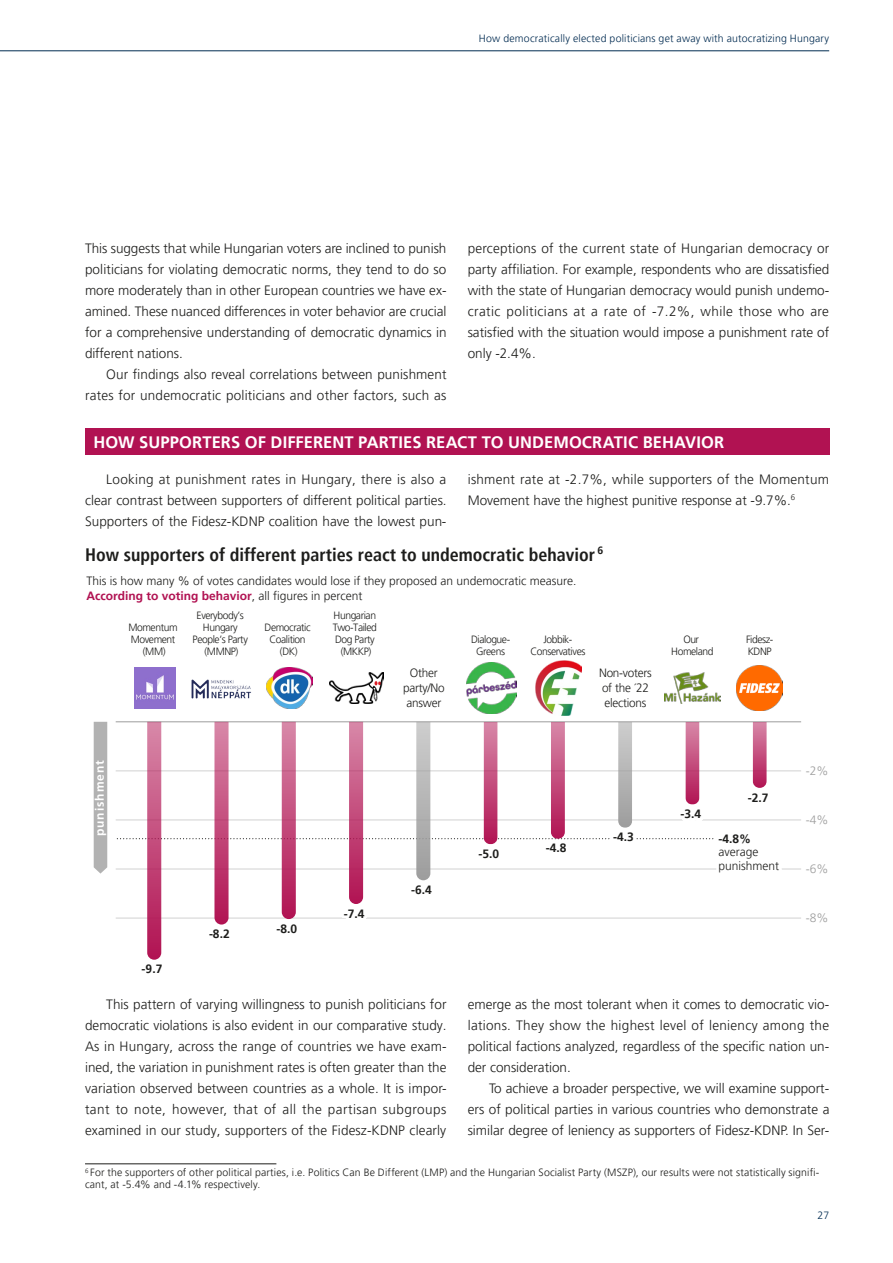
<style>
.page{position:relative;width:893px;height:1263px;background:#fff}
.page>*{position:absolute;margin:0;border:0;box-sizing:border-box;transform-origin:0 0}
.t1{font:700 condensed 18px "Frutiger LT Pro";color:#1d1d1b}
.t2{font:700 16.5px "Frutiger LT Pro";letter-spacing:.005em;color:#fff}
.t3{font:300 13.5px/21px "Frutiger LT Pro";color:#1d1d1b;text-align:justify}
.t4{font:300 12px/13.5px "Frutiger LT Pro";color:#1d1d1b}
.t5{font:300 12px/15px "Frutiger LT Pro";letter-spacing:-.02em;color:#1d1d1b;text-align:center}
.t6{font:700 12px "Frutiger LT Pro";color:#1d1d1b}
.t7{font:300 12px "Frutiger LT Pro";color:#9d9d9d}
.t8{font:700 12px "Frutiger LT Pro";letter-spacing:.08em;color:#fff}
.t9{font:300 10.5px/12px "Frutiger LT Pro";letter-spacing:.015em;color:#1d1d1b}
.t10{font:300 10.5px/12px "Frutiger LT Pro";letter-spacing:-.04em;color:#1d1d1b;text-align:center}
.t11{font:300 10.5px "Frutiger LT Pro";letter-spacing:.015em;color:#002b51}
.t12{font:700 10.5px "Frutiger LT Pro";color:#1d1d1b}
.s1{font-weight:700;color:#b11252}
</style>
<div class="page">
<div style="left:85px;top:428px;width:744px;height:27px;background:#b11252"></div>
<hr style="left:85px;top:1163px;width:191px;height:1px;background:#1d1d1b">
<hr style="left:116px;top:721px;width:685px;height:1px;background:#9d9d9d">
<hr style="left:116px;top:771px;width:685px;height:1px;background:#d1d1d1">
<hr style="left:116px;top:820px;width:685px;height:1px;background:#d1d1d1">
<hr style="left:116px;top:869px;width:685px;height:1px;background:#d1d1d1">
<hr style="left:116px;top:918px;width:685px;height:1px;background:#d1d1d1">
<svg style="left:116px;top:722px;width:669px;height:238px"></svg>
<div style="left:94px;top:722px;width:13px;height:151px;background:#b2b2b2"></div>
<img style="left:134px;top:667px;width:42px;height:42px">
<img style="left:191px;top:679px;width:60px;height:20px">
<img style="left:266px;top:667px;width:47px;height:42px">
<img style="left:466px;top:663px;width:50px;height:50px">
<img style="left:535px;top:660px;width:46px;height:56px">
<img style="left:737px;top:665px;width:46px;height:46px">
<img style="left:665px;top:673px;width:55px;height:30px">
<img style="left:330px;top:673px;width:53px;height:30px">
<hr style="left:0;top:51px;width:829px;height:1px;background:#002b51">
<p class="t11" style="left:479px;top:32px;width:352px">How democratically elected politicians get away with autocratizing Hungary</p>
<p class="t3" style="left:85px;top:238px;width:363px">This suggests that while Hungarian voters are inclined to punish politicians for violating democratic norms, they tend to do so more moderately than in other European countries we have ex&shy;amined. These nuanced differences in voter behavior are crucial for a comprehensive understanding of democratic dynamics in different nations.</p>
<p class="t3" style="left:85px;top:364px;width:363px;text-align:right">Our findings also reveal correlations between punishment rates for undemocratic politicians and other factors, such as</p>
<p class="t3" style="left:468px;top:238px;width:363px">perceptions of the current state of Hungarian democracy or party affiliation. For example, respondents who are dissatisfied with the state of Hungarian democracy would punish undemo&shy;cratic politicians at a rate of -7.2%, while those who are satisfied with the situation would impose a punishment rate of only -2.4%.</p>
<p class="t2" style="left:94px;top:432px;width:632px">HOW SUPPORTERS OF DIFFERENT PARTIES REACT TO UNDEMOCRATIC BEHAVIOR</p>
<p class="t3" style="left:85px;top:469px;width:363px;text-indent:21px">Looking at punishment rates in Hungary, there is also a clear contrast between supporters of different political parties.<br>Supporters of the Fidesz-KDNP coalition have the lowest pun-</p>
<p class="t3" style="left:468px;top:469px;width:363px">ishment rate at -2.7%, while supporters of the Momentum<br>Movement have the highest punitive response at -9.7%.<sup>6</sup></p>
<p class="t12" style="left:597px;top:544px;width:7px">6</p>
<h1 class="t1" style="left:85px;top:544px;width:512px">How supporters of different parties react to undemocratic behavior</h1>
<p class="t4" style="left:86px;top:573px;width:492px;line-height:15px">This is how many % of votes candidates would lose if they proposed an undemocratic measure.<br><span class="s1">According to voting behavior</span>, all figures in percent</p>
<p class="t10" style="left:128px;top:622px;width:51px">Momentum<br>Movement (MM)</p>
<p class="t10" style="left:193px;top:610px;width:57px">Everybody’s<br>Hungary<br>People’s Party (MMNP)</p>
<p class="t10" style="left:265px;top:622px;width:48px">Democratic<br>Coalition (DK)</p>
<p class="t10" style="left:333px;top:610px;width:46px">Hungarian<br>Two-Tailed<br>Dog Party (MKKP)</p>
<p class="t8" style="left:93px;top:836px;width:77px;rotate:-90deg">punishment</p>
<p class="t6" style="left:142px;top:962px;width:22px">-9.7</p>
<p class="t6" style="left:209px;top:927px;width:22px">-8.2</p>
<p class="t6" style="left:276px;top:921px;width:22px">-8.0</p>
<p class="t6" style="left:344px;top:906px;width:22px">-7.4</p>
<p class="t10" style="left:471px;top:634px;width:41px">Dialogue-<br>Greens</p>
<p class="t10" style="left:530px;top:634px;width:57px">Jobbik-<br>Conservatives</p>
<p class="t10" style="left:671px;top:634px;width:44px">Our<br>Homeland</p>
<p class="t10" style="left:746px;top:634px;width:29px;text-align:left">Fidesz-<br>KDNP</p>
<p class="t5" style="left:403px;top:665px;width:43px">Other party/No answer</p>
<p class="t5" style="left:599px;top:665px;width:54px;text-align:left">Non-voters of the ´22 elections</p>
<p class="t6" style="left:411px;top:882px;width:22px">-6.4</p>
<p class="t6" style="left:478px;top:846px;width:22px">-5.0</p>
<p class="t6" style="left:546px;top:840px;width:22px">-4.8</p>
<p class="t6" style="left:613px;top:830px;width:22px">-4.3</p>
<p class="t6" style="left:680px;top:807px;width:22px">-3.4</p>
<p class="t6" style="left:748px;top:791px;width:22px">-2.7</p>
<p class="t6" style="left:718px;top:831px;width:34px">-4.8%</p>
<p class="t4" style="left:718px;top:845px;width:62px">average punishment</p>
<p class="t7" style="left:806px;top:764px;width:24px">-2%</p>
<p class="t7" style="left:806px;top:813px;width:24px">-4%</p>
<p class="t7" style="left:806px;top:862px;width:24px">-6%</p>
<p class="t7" style="left:806px;top:910px;width:24px">-8%</p>
<p class="t3" style="left:85px;top:994px;width:363px;text-indent:21px">This pattern of varying willingness to punish politicians for democratic violations is also evident in our comparative study.<br>As in Hungary, across the range of countries we have exam&shy;ined, the variation in punishment rates is often greater than the variation observed between countries as a whole. It is impor&shy;tant to note, however, that of all the partisan subgroups examined in our study, supporters of the Fidesz-KDNP clearly</p>
<p class="t3" style="left:468px;top:994px;width:363px">emerge as the most tolerant when it comes to democratic vio&shy;lations. They show the highest level of leniency among the political factions analyzed, regardless of the specific nation un&shy;der consideration.</p>
<p class="t3" style="left:468px;top:1078px;width:363px;text-indent:21px">To achieve a broader perspective, we will examine support&shy;ers of political parties in various countries who demonstrate a similar degree of leniency as supporters of Fidesz-KDNP. In Ser-</p>
<p class="t9" style="left:85px;top:1166px;width:736px"><sup>6</sup> For the supporters of other political parties, i.e. Politics Can Be Different (LMP) and the Hungarian Socialist Party (MSZP), our results were not statistically signifi&shy;cant, at -5.4% and -4.1% respectively.</p>
<p class="t11" style="left:817px;top:1209px;width:13px">27</p>
</div>
